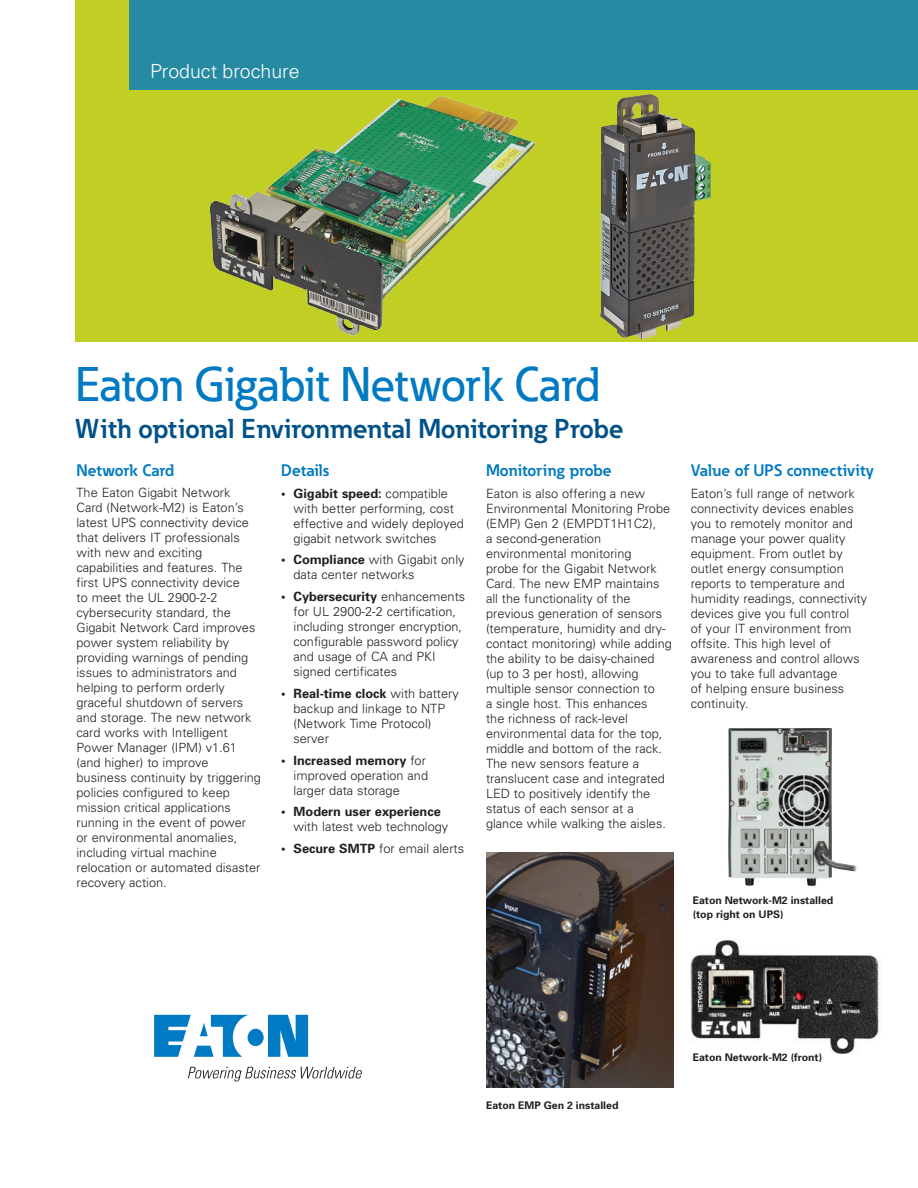
<style>
.page{position:relative;width:918px;height:1188px;background:#fff}
.page>*{position:absolute;margin:0;border:0;box-sizing:border-box;transform-origin:0 0}
._01_Headline___ADJ_C{font:500 48px "Eaton";color:#007ac2}
._01_Headline___ADJ_C-2{font:700 27px "Eaton";color:#005187}
._00_Product__Line_2{font:300 19.5px "Univers";color:#fff}
._01_Overview__11_pt{font:700 16.5px "Eaton";color:#007ac2}
._01_Overview__11_pt-2{font:300 12.75px/15px "Univers";color:#231f20}
.t1{font:700 10.5px/13.5px "Univers";color:#231f20}
.s1{font-weight:700}
</style>
<div class="page">
<div style="left:75px;top:0;width:843px;height:341px;background:#c1ce23"></div>
<img style="left:209px;top:96px;width:327px;height:240px">
<img style="left:728px;top:728px;width:129px;height:158px">
<img style="left:486px;top:852px;width:188px;height:235px">
<img style="left:690px;top:940px;width:189px;height:114px">
<img style="left:600px;top:94px;width:111px;height:245px">
<div style="left:129px;top:0;width:789px;height:90px;background:#268aa2"></div>
<svg style="left:154px;top:1015px;width:154px;height:42px"></svg>
<svg style="left:188px;top:1067px;width:174px;height:14px"></svg>
<p class="_00_Product__Line_2" style="left:150px;top:59px;width:151px">Product brochure</p>
<p class="_01_Headline___ADJ_C" style="left:75px;top:355px;width:527px">Eaton Gigabit Network Card</p>
<p class="_01_Headline___ADJ_C-2" style="left:75px;top:412px;width:550px">With optional Environmental Monitoring Probe</p>
<p class="_01_Overview__11_pt" style="left:76px;top:460px;width:99px">Network Card</p>
<p class="_01_Overview__11_pt-2" style="left:76px;top:485px;width:186px">The Eaton Gigabit Network<br>Card (Network-M2) is Eaton’s latest UPS connectivity device that delivers IT professionals with new and exciting capabilities and features. The first UPS connectivity device<br>to meet the UL 2900-2-2 cybersecurity standard, the<br>Gigabit Network Card improves power system reliability by providing warnings of pending issues to administrators and helping to perform orderly graceful shutdown of servers and storage. The new network card works with Intelligent<br>Power Manager (IPM) v1.61 (and higher) to improve business continuity by triggering policies configured to keep mission critical applications running in the event of power<br>or environmental anomalies, including virtual machine relocation or automated disaster recovery action.</p>
<p class="_01_Overview__11_pt" style="left:281px;top:460px;width:50px">Details</p>
<p class="_01_Overview__11_pt-2" style="left:294px;top:486px;width:172px;text-indent:-12px"><span class="s1">• Gigabit speed:</span> compatible with better performing, cost effective and widely deployed gigabit network switches</p>
<p class="_01_Overview__11_pt-2" style="left:294px;top:552px;width:173px;text-indent:-12px"><span class="s1">• Compliance</span> with Gigabit only data center networks</p>
<p class="_01_Overview__11_pt-2" style="left:294px;top:589px;width:173px;text-indent:-12px"><span class="s1">• Cybersecurity</span> enhancements for UL 2900-2-2 certification, including stronger encryption, configurable password policy and usage of CA and PKI signed certificates</p>
<p class="_01_Overview__11_pt-2" style="left:294px;top:686px;width:167px;text-indent:-12px"><span class="s1">• Real-time clock</span> with battery backup and linkage to NTP (Network Time Protocol) server</p>
<p class="_01_Overview__11_pt-2" style="left:294px;top:753px;width:136px;text-indent:-12px"><span class="s1">• Increased memory</span> for improved operation and larger data storage</p>
<p class="_01_Overview__11_pt-2" style="left:294px;top:804px;width:156px;text-indent:-12px"><span class="s1">• Modern user experience </span>with latest web technology</p>
<p class="_01_Overview__11_pt-2" style="left:281px;top:841px;width:184px"><span class="s1">• Secure SMTP</span> for email alerts</p>
<p class="_01_Overview__11_pt" style="left:486px;top:460px;width:127px">Monitoring probe</p>
<p class="_01_Overview__11_pt-2" style="left:486px;top:486px;width:187px">Eaton is also offering a new<br>Environmental Monitoring Probe (EMP) Gen 2 (EMPDT1H1C2),<br>a second-generation environmental monitoring<br>probe for the Gigabit Network<br>Card. The new EMP maintains all the functionality of the previous generation of sensors (temperature, humidity and dry&shy;contact monitoring) while adding the ability to be daisy-chained (up to 3 per host), allowing multiple sensor connection to<br>a single host. This enhances<br>the richness of rack-level environmental data for the top, middle and bottom of the rack.<br>The new sensors feature a translucent case and integrated<br>LED to positively identify the status of each sensor at a glance while walking the aisles.</p>
<p class="_01_Overview__11_pt" style="left:691px;top:460px;width:185px">Value of UPS connectivity</p>
<p class="_01_Overview__11_pt-2" style="left:691px;top:486px;width:178px">Eaton’s full range of network connectivity devices enables you to remotely monitor and manage your power quality equipment. From outlet by outlet energy consumption reports to temperature and humidity readings, connectivity devices give you full control<br>of your IT environment from offsite. This high level of awareness and control allows you to take full advantage<br>of helping ensure business continuity.</p>
<p class="t1" style="left:693px;top:894px;width:142px">Eaton Network-M2 installed (top right on UPS)</p>
<p class="t1" style="left:486px;top:1099px;width:134px">Eaton EMP Gen 2 installed</p>
<p class="t1" style="left:693px;top:1051px;width:131px">Eaton Network-M2 (front)</p>
</div>
